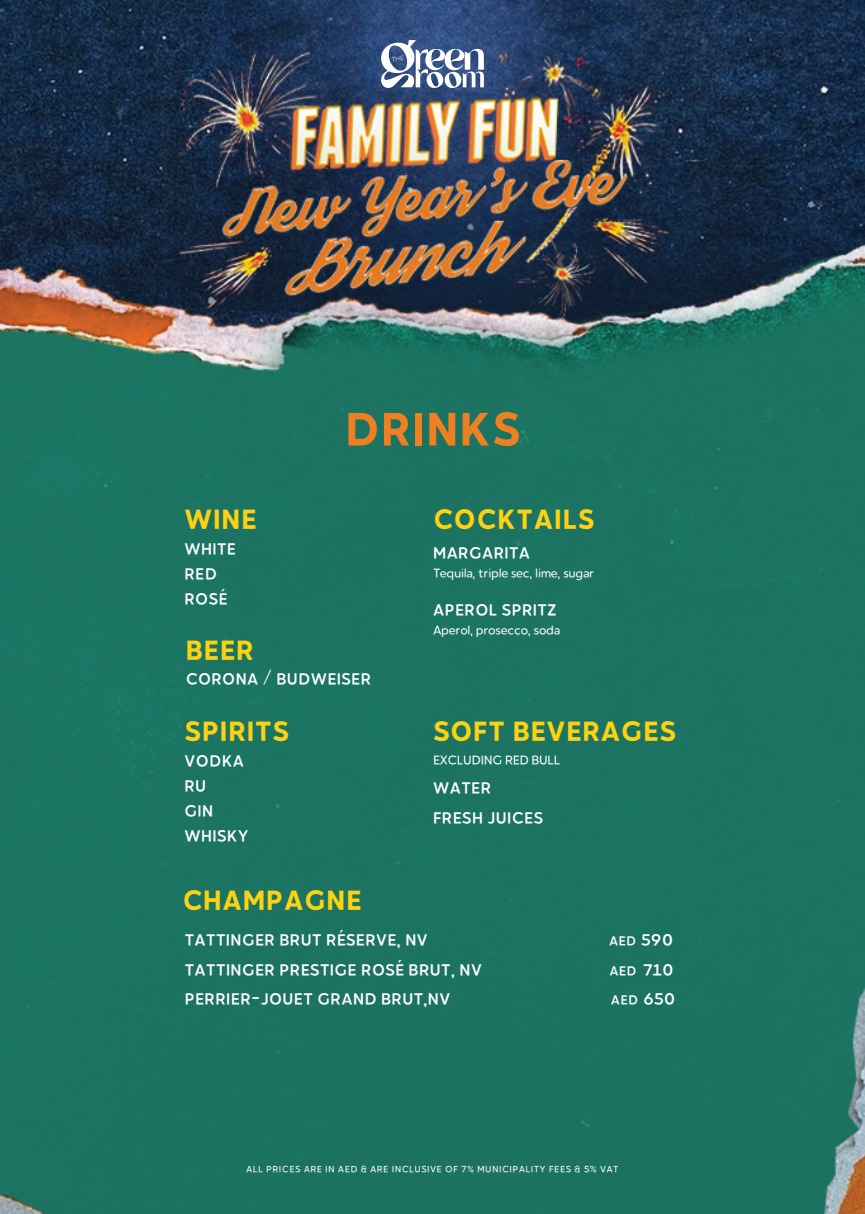
<style>
.page{position:relative;width:865px;height:1214px;background:#fff}
.page>*{position:absolute;margin:0;border:0;box-sizing:border-box;transform-origin:0 0}
.t1{font:700 61px "Noiche";letter-spacing:.04em;color:#ee8022}
.t2{font:700 36px "Noiche";letter-spacing:.04em;color:#fdd213}
.t3{font:600 21px/25.2px "Noiche";letter-spacing:.05em;color:#fff}
.t4{font:600 17px "Noiche";letter-spacing:.05em;color:#fff}
.t5{font:500 16.4px "Noiche";letter-spacing:.02em;color:#fff}
.t6{font:500 12px "Noiche";letter-spacing:.085em;color:#fff}
.s1{font-size:21px}
</style>
<div class="page">
<img style="left:0;top:0;width:865px;height:1213px">
<svg style="left:379px;top:40px;width:105px;height:50px"></svg>
<h1 class="t1" style="left:345px;top:398px;width:177px">DRINKS</h1>
<h2 class="t2" style="left:185px;top:501px;width:73px">WINE</h2>
<p class="t3" style="left:185px;top:535px;width:52px">WHITE<br>RED<br>ROSÉ</p>
<h2 class="t2" style="left:186px;top:632px;width:69px">BEER</h2>
<p class="t3" style="left:186px;top:666px;width:186px">CORONA / BUDWEISER</p>
<h2 class="t2" style="left:185px;top:713px;width:106px">SPIRITS</h2>
<p class="t3" style="left:185px;top:747px;width:65px">VODKA<br>RU<br>GIN<br>WHISKY</p>
<h2 class="t2" style="left:183px;top:881px;width:180px">CHAMPAGNE</h2>
<h2 class="t2" style="left:433px;top:501px;width:162px">COCKTAILS</h2>
<p class="t3" style="left:433px;top:539px;width:98px">MARGARITA</p>
<p class="t5" style="left:433px;top:565px;width:162px">Tequila, triple sec, lime, sugar</p>
<p class="t3" style="left:433px;top:596px;width:124px">APEROL SPRITZ</p>
<p class="t5" style="left:433px;top:622px;width:128px">Aperol, prosecco, soda</p>
<h2 class="t2" style="left:433px;top:713px;width:244px">SOFT BEVERAGES</h2>
<p class="t5" style="left:433px;top:752px;width:128px">EXCLUDING RED BULL</p>
<p class="t3" style="left:433px;top:773px;width:111px;line-height:29.2px">WATER<br>FRESH JUICES</p>
<p class="t3" style="left:185px;top:927px;width:244px">TATTINGER BRUT RÉSERVE, NV</p>
<p class="t4" style="left:609px;top:932px;width:65px">AED <span class="s1">590</span></p>
<p class="t3" style="left:185px;top:956px;width:298px">TATTINGER PRESTIGE ROSÉ BRUT, NV</p>
<p class="t4" style="left:609px;top:961px;width:65px">AED <span class="s1">710</span></p>
<p class="t3" style="left:185px;top:985px;width:266px">PERRIER-JOUET GRAND BRUT,NV</p>
<p class="t4" style="left:611px;top:991px;width:65px">AED <span class="s1">650</span></p>
<p class="t6" style="left:246px;top:1163px;width:373px">ALL PRICES ARE IN AED &amp; ARE INCLUSIVE OF 7% MUNICIPALITY FEES &amp; 5% VAT</p>
</div>
